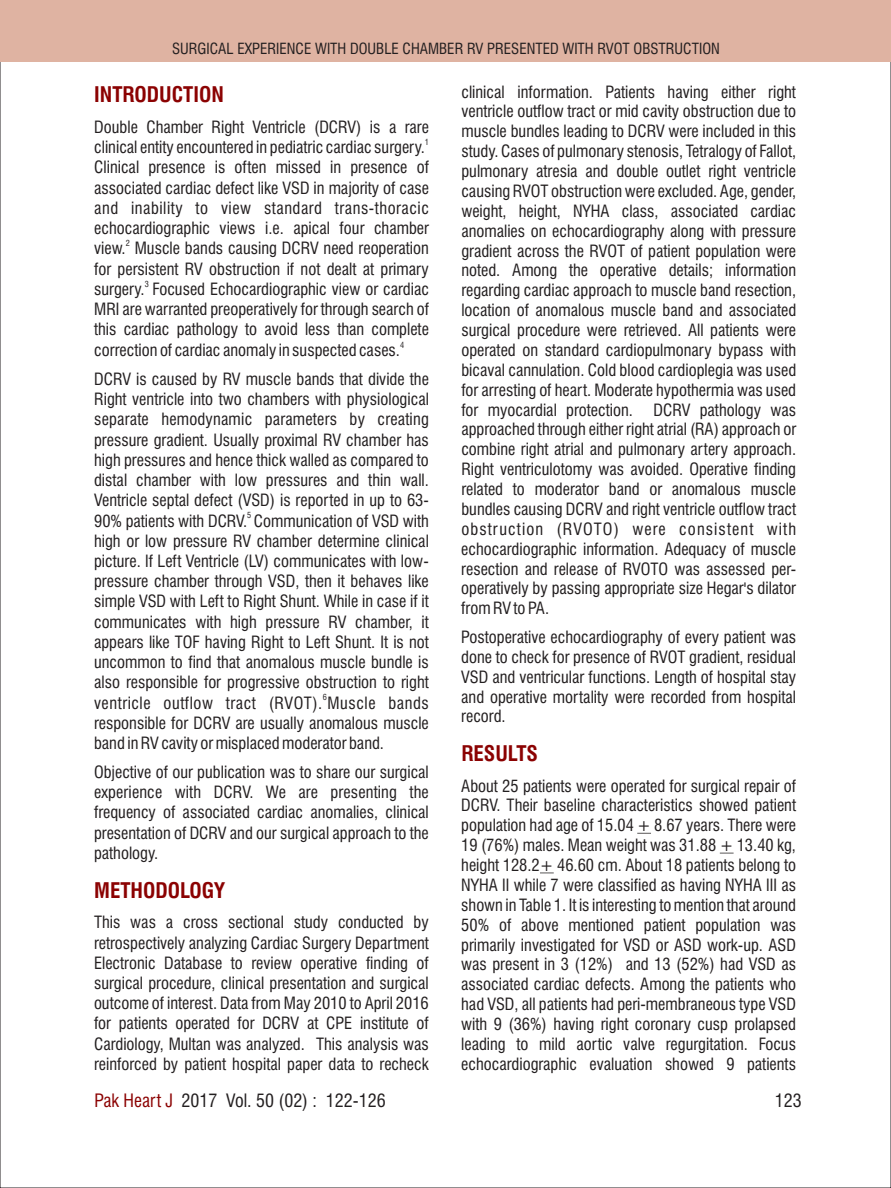
<style>
.page{position:relative;width:891px;height:1188px;background:#fff}
.page>*{position:absolute;margin:0;border:0;box-sizing:border-box;transform-origin:0 0}
.t1{font:700 condensed 21px "Swiss 721 BT";color:#8b0202}
.t2{font:condensed 18px "Swiss 721 BT";color:#231f20}
.t3{font:condensed 16.5px/19.8px "Swiss 721 BT";color:#231f20}
.t4{font:condensed 16.5px "Swiss 721 BT";letter-spacing:.03em;color:#231f20}
.t5{font:condensed 16.5px "Swiss 721 BT";letter-spacing:.035em;color:#231f20}
.t6{font:condensed 16.5px "Swiss 721 BT";letter-spacing:.065em;color:#231f20}
.t7{font:condensed 15px "Swiss 721 BT";color:#231f20}
.t8{font:condensed 8.25px "Swiss 721 BT";color:#231f20}
.s1{color:#8b0202}
</style>
<div class="page">
<svg style="left:637px;top:833px;width:14px;height:1px"></svg>
<svg style="left:720px;top:853px;width:14px;height:1px"></svg>
<svg style="left:540px;top:873px;width:14px;height:1px"></svg>
<div style="left:0;top:0;width:891px;height:62px;background:#dfb3a2"></div>
<p class="t7" style="left:172px;top:42px;width:549px">SURGICAL EXPERIENCE WITH DOUBLE CHAMBER RV PRESENTED WITH RVOT OBSTRUCTION</p>
<p class="t3" style="left:461px;top:83px;width:336px">clinical information. Patients having either right ventricle outflow tract or mid cavity obstruction due to</p>
<p class="t1" style="left:94px;top:86px;width:131px">INTRODUCTION</p>
<p class="t3" style="left:94px;top:118px;width:336px">Double Chamber Right Ventricle (DCRV) is a rare</p>
<p class="t3" style="left:461px;top:123px;width:336px">muscle bundles leading to DCRV were included in this</p>
<p class="t8" style="left:425px;top:139px;width:6px">1</p>
<p class="t3" style="left:94px;top:139px;width:332px">clinical entity encountered in pediatric cardiac surgery.</p>
<p class="t3" style="left:461px;top:143px;width:336px">study. Cases of pulmonary stenosis, Tetralogy of Fallot,</p>
<p class="t3" style="left:94px;top:159px;width:336px">Clinical presence is often missed in presence of</p>
<p class="t3" style="left:461px;top:163px;width:336px">pulmonary atresia and double outlet right ventricle</p>
<p class="t3" style="left:94px;top:179px;width:336px">associated cardiac defect like VSD in majority of case</p>
<p class="t3" style="left:461px;top:183px;width:336px">causing RVOT obstruction were excluded. Age, gender,</p>
<p class="t4" style="left:94px;top:201px;width:336px">and inability to view standard trans-thoracic</p>
<p class="t3" style="left:461px;top:203px;width:336px">weight, height, NYHA class, associated cardiac</p>
<p class="t3" style="left:94px;top:220px;width:336px">echocardiographic views i.e. apical four chamber</p>
<p class="t3" style="left:461px;top:222px;width:336px">anomalies on echocardiography along with pressure</p>
<p class="t8" style="left:126px;top:240px;width:6px">2</p>
<p class="t3" style="left:94px;top:240px;width:336px">view. Muscle bands causing DCRV need reoperation</p>
<p class="t3" style="left:461px;top:242px;width:336px">gradient across the RVOT of patient population were</p>
<p class="t3" style="left:94px;top:260px;width:336px">for persistent RV obstruction if not dealt at primary</p>
<p class="t3" style="left:461px;top:262px;width:336px">noted. Among the operative details; information</p>
<p class="t8" style="left:145px;top:280px;width:6px">3</p>
<p class="t3" style="left:94px;top:281px;width:336px">surgery. Focused Echocardiographic view or cardiac</p>
<p class="t3" style="left:461px;top:282px;width:336px">regarding cardiac approach to muscle band resection,</p>
<p class="t3" style="left:94px;top:301px;width:336px">MRI are warranted preoperatively for through search of</p>
<p class="t3" style="left:461px;top:302px;width:336px">location of anomalous muscle band and associated</p>
<p class="t3" style="left:94px;top:321px;width:336px">this cardiac pathology to avoid less than complete</p>
<p class="t3" style="left:461px;top:322px;width:336px">surgical procedure were retrieved. All patients were</p>
<p class="t8" style="left:400px;top:341px;width:6px">4</p>
<p class="t3" style="left:94px;top:342px;width:307px">correction of cardiac anomaly in suspected cases.</p>
<p class="t3" style="left:461px;top:342px;width:336px">operated on standard cardiopulmonary bypass with bicaval cannulation. Cold blood cardioplegia was used</p>
<p class="t3" style="left:94px;top:371px;width:336px">DCRV is caused by RV muscle bands that divide the</p>
<p class="t3" style="left:461px;top:381px;width:336px">for arresting of heart. Moderate hypothermia was used</p>
<p class="t3" style="left:94px;top:391px;width:336px">Right ventricle into two chambers with physiological</p>
<p class="t3" style="left:461px;top:401px;width:336px">for myocardial protection. DCRV pathology was</p>
<p class="t3" style="left:94px;top:411px;width:336px">separate hemodynamic parameters by creating</p>
<p class="t3" style="left:461px;top:421px;width:336px">approached through either right atrial (RA) approach or</p>
<p class="t3" style="left:94px;top:431px;width:336px">pressure gradient. Usually proximal RV chamber has</p>
<p class="t3" style="left:461px;top:441px;width:336px">combine right atrial and pulmonary artery approach.</p>
<p class="t3" style="left:94px;top:451px;width:336px">high pressures and hence thick walled as compared to</p>
<p class="t3" style="left:461px;top:461px;width:336px">Right ventriculotomy was avoided. Operative finding</p>
<p class="t3" style="left:94px;top:472px;width:336px">distal chamber with low pressures and thin wall.</p>
<p class="t3" style="left:461px;top:481px;width:336px">related to moderator band or anomalous muscle</p>
<p class="t3" style="left:94px;top:492px;width:336px">Ventricle septal defect (VSD) is reported in up to 63-</p>
<p class="t3" style="left:461px;top:501px;width:336px">bundles causing DCRV and right ventricle outflow tract</p>
<p class="t8" style="left:247px;top:512px;width:6px">5</p>
<p class="t3" style="left:94px;top:512px;width:336px">90% patients with DCRV. Communication of VSD with</p>
<p class="t6" style="left:461px;top:522px;width:336px">obstruction (RVOTO) were consistent with</p>
<p class="t3" style="left:94px;top:533px;width:336px">high or low pressure RV chamber determine clinical</p>
<p class="t3" style="left:461px;top:540px;width:336px">echocardiographic information. Adequacy of muscle</p>
<p class="t3" style="left:94px;top:553px;width:336px">picture. If Left Ventricle (LV) communicates with low-</p>
<p class="t3" style="left:461px;top:560px;width:336px">resection and release of RVOTO was assessed per-</p>
<p class="t3" style="left:94px;top:573px;width:336px">pressure chamber through VSD, then it behaves like</p>
<p class="t3" style="left:461px;top:580px;width:336px">operatively by passing appropriate size Hegar's dilator</p>
<p class="t3" style="left:94px;top:593px;width:336px">simple VSD with Left to Right Shunt. While in case if it</p>
<p class="t3" style="left:461px;top:600px;width:89px">from RV to PA.</p>
<p class="t3" style="left:94px;top:613px;width:336px">communicates with high pressure RV chamber, it</p>
<p class="t3" style="left:461px;top:629px;width:336px">Postoperative echocardiography of every patient was</p>
<p class="t3" style="left:94px;top:633px;width:336px">appears like TOF having Right to Left Shunt. It is not</p>
<p class="t3" style="left:461px;top:649px;width:336px">done to check for presence of RVOT gradient, residual</p>
<p class="t3" style="left:94px;top:654px;width:336px">uncommon to find that anomalous muscle bundle is</p>
<p class="t3" style="left:461px;top:669px;width:336px">VSD and ventricular functions. Length of hospital stay</p>
<p class="t3" style="left:94px;top:674px;width:336px">also responsible for progressive obstruction to right</p>
<p class="t8" style="left:323px;top:694px;width:6px">6</p>
<p class="t3" style="left:461px;top:688px;width:336px">and operative mortality were recorded from hospital</p>
<p class="t5" style="left:94px;top:696px;width:336px">ventricle outflow tract (RVOT). Muscle bands</p>
<p class="t3" style="left:461px;top:708px;width:46px">record.</p>
<p class="t3" style="left:94px;top:714px;width:336px;line-height:20.2px">responsible for DCRV are usually anomalous muscle band in RV cavity or misplaced moderator band.</p>
<p class="t3" style="left:94px;top:764px;width:336px">Objective of our publication was to share our surgical</p>
<p class="t1" style="left:461px;top:745px;width:78px">RESULTS</p>
<p class="t3" style="left:461px;top:777px;width:336px">About 25 patients were operated for surgical repair of</p>
<p class="t3" style="left:94px;top:784px;width:336px">experience with DCRV. We are presenting the</p>
<p class="t3" style="left:461px;top:797px;width:336px">DCRV. Their baseline characteristics showed patient</p>
<p class="t3" style="left:94px;top:804px;width:336px">frequency of associated cardiac anomalies, clinical</p>
<p class="t3" style="left:461px;top:817px;width:336px">population had age of 15.04 + 8.67 years. There were</p>
<p class="t3" style="left:94px;top:824px;width:336px">presentation of DCRV and our surgical approach to the</p>
<p class="t3" style="left:461px;top:837px;width:336px">19 (76%) males. Mean weight was 31.88 + 13.40 kg,</p>
<p class="t3" style="left:94px;top:845px;width:66px">pathology.</p>
<p class="t3" style="left:461px;top:857px;width:336px;text-align:justify">height 128.2+ 46.60 cm. About 18 patients belong to NYHA II while 7 were classified as having NYHA III as shown in Table 1. It is interesting to mention that around</p>
<p class="t1" style="left:94px;top:882px;width:133px">METHODOLOGY</p>
<p class="t3" style="left:94px;top:914px;width:336px">This was a cross sectional study conducted by</p>
<p class="t3" style="left:461px;top:916px;width:336px">50% of above mentioned patient population was</p>
<p class="t3" style="left:94px;top:934px;width:336px">retrospectively analyzing Cardiac Surgery Department</p>
<p class="t3" style="left:461px;top:936px;width:336px">primarily investigated for VSD or ASD work-up. ASD</p>
<p class="t3" style="left:94px;top:955px;width:336px">Electronic Database to review operative finding of</p>
<p class="t3" style="left:461px;top:956px;width:336px">was present in 3 (12%) and 13 (52%) had VSD as</p>
<p class="t3" style="left:94px;top:975px;width:336px">surgical procedure, clinical presentation and surgical</p>
<p class="t3" style="left:461px;top:976px;width:336px">associated cardiac defects. Among the patients who</p>
<p class="t3" style="left:94px;top:995px;width:336px">outcome of interest. Data from May 2010 to April 2016</p>
<p class="t3" style="left:461px;top:996px;width:336px">had VSD, all patients had peri-membraneous type VSD</p>
<p class="t3" style="left:94px;top:1015px;width:336px">for patients operated for DCRV at CPE institute of</p>
<p class="t3" style="left:461px;top:1016px;width:336px">with 9 (36%) having right coronary cusp prolapsed</p>
<p class="t3" style="left:94px;top:1035px;width:336px">Cardiology, Multan was analyzed. This analysis was</p>
<p class="t3" style="left:461px;top:1036px;width:336px">leading to mild aortic valve regurgitation. Focus</p>
<p class="t3" style="left:94px;top:1056px;width:336px">reinforced by patient hospital paper data to recheck</p>
<p class="t3" style="left:461px;top:1056px;width:336px">echocardiographic evaluation showed 9 patients</p>
<p class="t2" style="left:94px;top:1094px;width:293px"><span class="s1">Pak Heart J</span> 2017 Vol. 50 (02) : 122-126</p>
<p class="t2" style="left:775px;top:1094px;width:28px">123</p>
</div>
